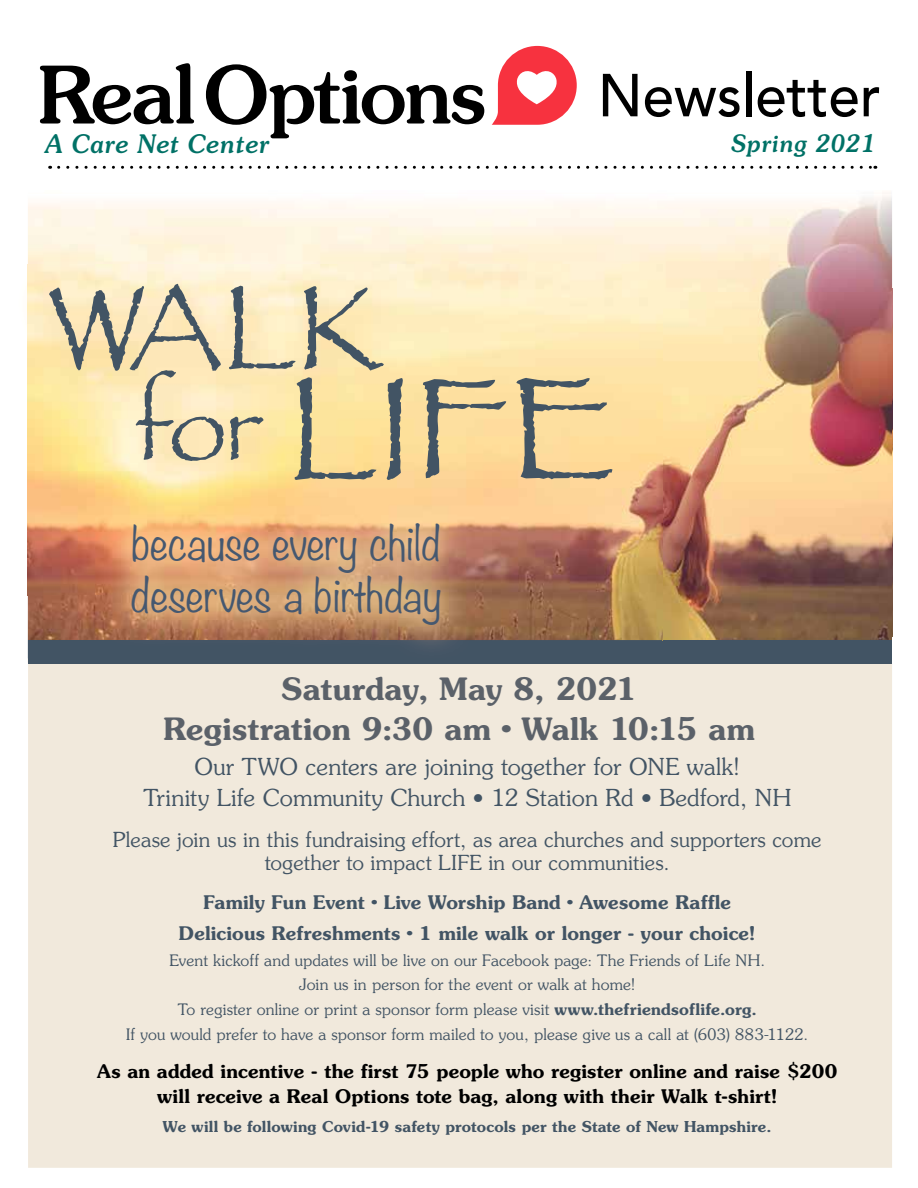
<style>
.page{position:relative;width:918px;height:1188px;background:#fff}
.page>*{position:absolute;margin:0;border:0;box-sizing:border-box;transform-origin:0 0}
.t1{font:151.35px "Papyrus";color:#425464}
.t2{font:123.3px "Papyrus";color:#425464}
.t3{font:95.1px "Papyrus";color:#425464}
.t4{font:500 60px "Avenir";color:#000;scale:.94 1}
.t5{font:300 42.75px/51.3px "Noteworthy";color:#455870}
.t6{font:600 30.75px/40.8px "Souvenir";letter-spacing:.005em;color:#5b6169;text-align:center}
.t7{font:600 30.75px "Souvenir";letter-spacing:.005em;color:#425464}
.t8{font:italic 500 25.5px "Souvenir";letter-spacing:.02em;color:#007166;scale:.94 1}
.t9{font:italic 500 24px "Souvenir";letter-spacing:.03em;color:#007166;scale:.94 1}
.t10{font:300 23.4px/31.3px "Souvenir";letter-spacing:.005em;color:#425464;text-align:center}
.t11{font:300 20.7px/22.6px "Souvenir";letter-spacing:.01em;color:#425464;text-align:center}
.t12{font:600 18.75px/24.6px "Souvenir";letter-spacing:.01em;color:#000;text-align:center}
.t13{font:600 18.75px/30.5px "Souvenir";letter-spacing:.01em;color:#425464;text-align:center}
.t14{font:300 15.75px/24.6px "Souvenir";letter-spacing:.01em;color:#425464;text-align:center}
.t15{font:600 15px "Souvenir";letter-spacing:.01em;color:#425464}
.s1{font-size:95.1px}
.s2{font-weight:600}
</style>
<div class="page">
<svg style="left:59px;top:166px;width:817px;height:3px"></svg>
<svg style="left:492px;top:46px;width:85px;height:79px"></svg>
<svg style="left:40px;top:63px;width:154px;height:61px"></svg>
<svg style="left:206px;top:64px;width:278px;height:74px"></svg>
<div style="left:28px;top:664px;width:864px;height:504px;background:#f1e9dc"></div>
<div style="left:282px;top:676px;width:351px;height:30px;background:#f1e9dc"></div>
<div style="left:164px;top:717px;width:591px;height:29px;background:#f1e9dc"></div>
<div style="left:28px;top:636px;width:864px;height:28px;background:#425464"></div>
<img style="left:28px;top:196px;width:864px;height:97px">
<img style="left:662px;top:293px;width:230px;height:347px">
<img style="left:27px;top:265px;width:1px;height:393px">
<img style="left:28px;top:265px;width:370px;height:375px">
<img style="left:398px;top:265px;width:264px;height:375px">
<img style="left:400px;top:640px;width:53px;height:5px">
<h3 class="t8" style="left:45px;top:128px;width:240px">A Care Net Center</h3>
<h3 class="t4" style="left:598px;top:44px;width:303px">Newsletter</h3>
<h3 class="t9" style="left:731px;top:129px;width:155px">Spring 2021</h3>
<h2 class="t2" style="left:48px;top:253px;width:337px">WALK</h2>
<h1 class="t1" style="left:135px;top:337px;width:482px"><span class="s1">for</span> LIFE</h1>
<h3 class="t3" style="left:152px;top:371px;width:130px">for</h3>
<h3 class="t5" style="left:131px;top:517px;width:313px">because every child deserves a birthday</h3>
<h3 class="t6" style="left:163px;top:672px;width:593px">Saturday, May 8, 2021<br>Registration 9:30 am • Walk 10:15 am</h3>
<h3 class="t7" style="left:163px;top:714px;width:593px">Registration 9:30 am • Walk 10:15 am</h3>
<h3 class="t10" style="left:143px;top:750px;width:649px">Our TWO centers are joining together for ONE walk!<br>Trinity Life Community Church • 12 Station Rd • Bedford, NH</h3>
<h3 class="t11" style="left:113px;top:828px;width:710px">Please join us in this fundraising effort, as area churches and supporters come together to impact LIFE in our communities.</h3>
<p class="t13" style="left:179px;top:887px;width:578px">Family Fun Event • Live Worship Band • Awesome Raffle<br>Delicious Refreshments • 1 mile walk or longer - your choice!</p>
<p class="t14" style="left:126px;top:947px;width:684px">Event kickoff and updates will be live on our Facebook page: The Friends of Life NH.<br>Join us in person for the event or walk at home!<br>To register online or print a sponsor form please visit <span class="s2">www.thefriendsoflife.org.<br></span>If you would prefer to have a sponsor form mailed to you, please give us a call at (603) 883-1122.</p>
<p class="t12" style="left:97px;top:1059px;width:742px">As an added incentive - the first 75 people who register online and raise $200 will receive a Real Options tote bag, along with their Walk t-shirt!</p>
<p class="t15" style="left:163px;top:1117px;width:610px">We will be following Covid-19 safety protocols per the State of New Hampshire.</p>
<h3 class="t10" style="left:143px;top:754px;width:649px">Our TWO centers are joining together for ONE walk!<br>Trinity Life Community Church • 12 Station Rd • Bedford, NH</h3>
<h3 class="t11" style="left:113px;top:832px;width:710px">Please join us in this fundraising effort, as area churches and supporters come together to impact LIFE in our communities.</h3>
<p class="t13" style="left:179px;top:891px;width:578px">Family Fun Event • Live Worship Band • Awesome Raffle<br>Delicious Refreshments • 1 mile walk or longer - your choice!</p>
<p class="t14" style="left:126px;top:951px;width:683px">Event kickoff and updates will be live on our Facebook page: The Friends of Life NH.<br>Join us in person for the event or walk at home!<br>To register online or print a sponsor form please visit <span class="s2">www.thefriendsoflife.org.<br></span>If you would prefer to have a sponsor form mailed to you, please give us a call at (603) 883-1122.</p>
<p class="t12" style="left:97px;top:1063px;width:742px">As an added incentive - the first 75 people who register online and raise $200 will receive a Real Options tote bag, along with their Walk t-shirt!</p>
<p class="t15" style="left:163px;top:1121px;width:610px">We will be following Covid-19 safety protocols per the State of New Hampshire.</p>
</div>
